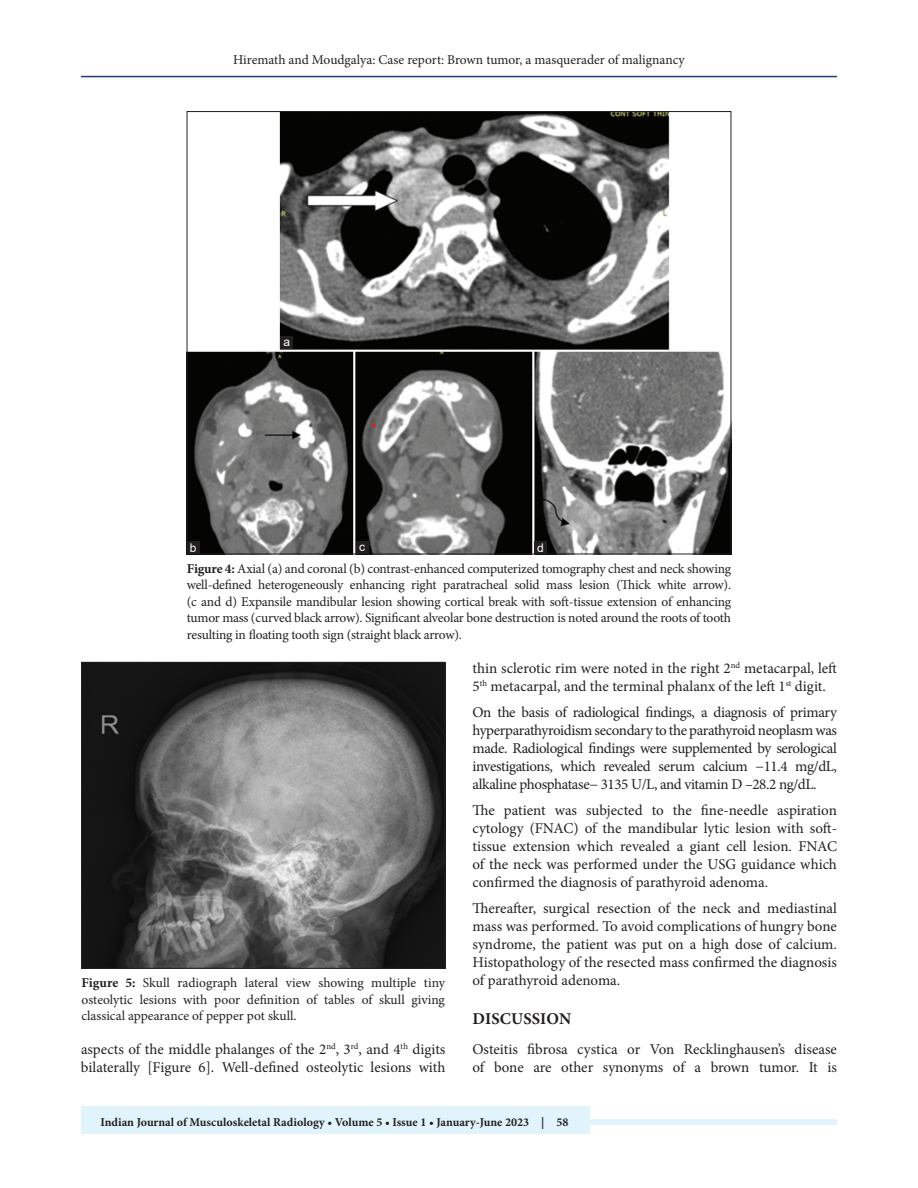
<style>
.page{position:relative;width:918px;height:1188px;background:#fff}
.page>*{position:absolute;margin:0;border:0;box-sizing:border-box;transform-origin:0 0}
.t1{font:700 16.5px "Minion Pro";letter-spacing:.01em;color:#231f20}
.t2{font:15px/18.1px "Minion Pro";letter-spacing:-.005em;color:#231f20}
.t3{font:13.5px/16.5px "Minion Pro";letter-spacing:-.005em;color:#231f20;text-align:justify}
.t4{font:700 12px "Minion Pro";color:#231f20}
.t5{font:12px "Arial";color:#fff}
.s1{font-weight:700}
</style>
<div class="page">
<hr style="left:81px;top:76px;width:756px;height:1px;background:#164077">
<div style="left:81px;top:1119px;width:756px;height:6px;background:#e1f4fc"></div>
<div style="left:81px;top:1106px;width:508px;height:28px;background:#e1f4fc"></div>
<img style="left:83px;top:664px;width:360px;height:302px">
<div style="left:81px;top:662px;width:364px;height:306px;border:1px solid #231f20"></div>
<img style="left:189px;top:113px;width:540px;height:439px">
<div style="left:534px;top:541px;width:13px;height:13px;background:#231f20"></div>
<div style="left:356px;top:541px;width:12px;height:13px;background:#231f20"></div>
<div style="left:187px;top:541px;width:13px;height:13px;background:#231f20"></div>
<div style="left:280px;top:337px;width:13px;height:12px;background:#231f20"></div>
<p class="t3" style="left:233px;top:51px;width:453px">Hiremath and Moudgalya: Case report: Brown tumor, a masquerader of malignancy</p>
<p class="t5" style="left:283px;top:334px;width:8px">a</p>
<p class="t5" style="left:190px;top:540px;width:8px">b</p>
<p class="t5" style="left:359px;top:539px;width:7px">c</p>
<p class="t5" style="left:537px;top:540px;width:8px">d</p>
<p class="t3" style="left:187px;top:560px;width:546px"><span class="s1">Figure 4:</span> Axial (a) and coronal (b) contrast-enhanced computerized tomography chest and neck showing well-defined heterogeneously enhancing right paratracheal solid mass lesion (Thick white arrow). (c and d) Expansile mandibular lesion showing cortical break with soft-tissue extension of enhancing tumor mass (curved black arrow). Significant alveolar bone destruction is noted around the roots of tooth resulting in floating tooth sign (straight black arrow).</p>
<p class="t3" style="left:82px;top:975px;width:365px"><span class="s1">Figure 5:</span> Skull radiograph lateral view showing multiple tiny osteolytic lesions with poor definition of tables of skull giving classical appearance of pepper pot skull.</p>
<p class="t2" style="left:81px;top:1041px;width:366px">aspects of the middle phalanges of the 2<sup>nd</sup>, 3<sup>rd</sup>, and 4<sup>th</sup> digits bilaterally [Figure 6]. Well-defined osteolytic lesions with</p>
<p class="t2" style="left:472px;top:659px;width:366px">thin sclerotic rim were noted in the right 2<sup>nd</sup> metacarpal, left<br>5<sup>th</sup> metacarpal, and the terminal phalanx of the left 1<sup>st</sup> digit.</p>
<p class="t2" style="left:473px;top:703px;width:366px;text-align:justify">On the basis of radiological findings, a diagnosis of primary hyperparathyroidism secondary to the parathyroid neoplasm was made. Radiological findings were supplemented by serological investigations, which revealed serum calcium −11.4 mg/dL, alkaline phosphatase− 3135 U/L, and vitamin D –28.2 ng/dL.</p>
<p class="t2" style="left:473px;top:801px;width:366px;text-align:justify">The patient was subjected to the fine-needle aspiration cytology (FNAC) of the mandibular lytic lesion with soft&shy;tissue extension which revealed a giant cell lesion. FNAC of the neck was performed under the USG guidance which confirmed the diagnosis of parathyroid adenoma.</p>
<p class="t2" style="left:473px;top:899px;width:366px;text-align:justify">Thereafter, surgical resection of the neck and mediastinal mass was performed. To avoid complications of hungry bone syndrome, the patient was put on a high dose of calcium.<br>Histopathology of the resected mass confirmed the diagnosis of parathyroid adenoma.</p>
<p class="t1" style="left:473px;top:1007px;width:100px">DISCUSSION</p>
<p class="t2" style="left:472px;top:1040px;width:366px">Osteitis fibrosa cystica or Von Recklinghausen’s disease of bone are other synonyms of a brown tumor. It is</p>
<p class="t4" style="left:100px;top:1113px;width:469px">Indian Journal of Musculoskeletal Radiology • Volume 5 • Issue 1 • January-June 2023 | 58</p>
</div>
